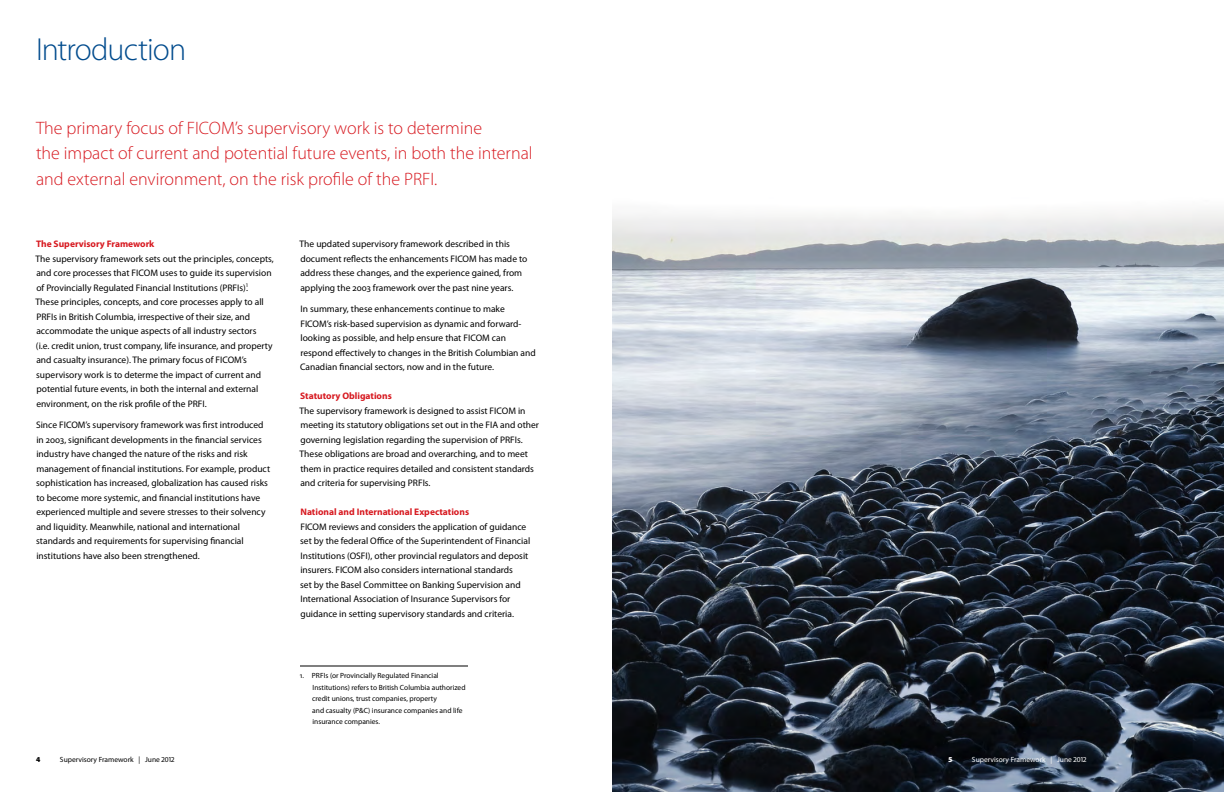
<style>
.page{position:relative;width:1224px;height:792px;background:#fff}
.page>*{position:absolute;margin:0;border:0;box-sizing:border-box;transform-origin:0 0}
.t1{font:300 32px "Myriad Pro";letter-spacing:-.03em;color:#004b8d}
.t2{font:300 18px/26px "Myriad Pro";color:#d71920}
.t3{font:9.5px/14.5px "Myriad Pro";color:#000}
.t4{font:700 9.5px "Myriad Pro";color:#d71920}
.t5{font:7.5px/11.5px "Myriad Pro";color:#000}
.t6{font:7.5px "Myriad Pro";color:#fff}
.t7{font:900 7.5px "Myriad Pro";color:#000}
.t8{font:900 7.5px "Myriad Pro";color:#fff}
</style>
<div class="page">
<img style="left:612px;top:210px;width:612px;height:582px">
<hr style="left:300px;top:666px;width:168px;height:1px;background:#000">
<h1 class="t1" style="left:36px;top:30px;width:152px">Introduction</h1>
<h2 class="t2" style="left:36px;top:114px;width:498px">The primary focus of FICOM’s supervisory work is to determine<br>the impact of current and potential future events, in both the internal and external environment, on the risk profile of the PRFI.</h2>
<p class="t4" style="left:36px;top:238px;width:120px">The Supervisory Framework</p>
<p class="t3" style="left:36px;top:251px;width:240px">The supervisory framework sets out the principles, concepts, and core processes that FICOM uses to guide its supervision of Provincially Regulated Financial Institutions (PRFIs).<sup>1<br></sup>These principles, concepts, and core processes apply to all PRFIs in British Columbia, irrespective of their size, and accommodate the unique aspects of all industry sectors<br>(i.e. credit union, trust company, life insurance, and property and casualty insurance). The primary focus of FICOM’s supervisory work is to determe the impact of current and potential future events, in both the internal and external environment, on the risk profile of the PRFI.</p>
<p class="t3" style="left:36px;top:418px;width:236px">Since FICOM’s supervisory framework was first introduced in 2003, significant developments in the financial services industry have changed the nature of the risks and risk management of financial institutions. For example, product sophistication has increased, globalization has caused risks to become more systemic, and financial institutions have experienced multiple and severe stresses to their solvency and liquidity. Meanwhile, national and international standards and requirements for supervising financial institutions have also been strengthened.</p>
<p class="t3" style="left:300px;top:237px;width:229px">The updated supervisory framework described in this document reflects the enhancements FICOM has made to address these changes, and the experience gained, from applying the 2003 framework over the past nine years.</p>
<p class="t3" style="left:300px;top:302px;width:237px">In summary, these enhancements continue to make FICOM’s risk-based supervision as dynamic and forward&shy;looking as possible, and help ensure that FICOM can respond effectively to changes in the British Columbian and Canadian financial sectors, now and in the future.</p>
<p class="t4" style="left:300px;top:390px;width:93px">Statutory Obligations</p>
<p class="t3" style="left:300px;top:403px;width:241px">The supervisory framework is designed to assist FICOM in meeting its statutory obligations set out in the FIA and other governing legislation regarding the supervision of PRFIs.<br>These obligations are broad and overarching, and to meet them in practice requires detailed and consistent standards and criteria for supervising PRFIs.</p>
<p class="t4" style="left:300px;top:506px;width:170px">National and International Expectations</p>
<p class="t3" style="left:300px;top:519px;width:232px">FICOM reviews and considers the application of guidance set by the federal Office of the Superintendent of Financial Institutions (OSFI), other provincial regulators and deposit insurers. FICOM also considers international standards<br>set by the Basel Committee on Banking Supervision and International Association of Insurance Supervisors for guidance in setting supervisory standards and criteria.</p>
<p class="t5" style="left:312px;top:670px;width:155px;text-indent:-12px">1. PRFIs (or Provincially Regulated Financial Institutions) refers to British Columbia authorized credit unions, trust companies, property<br>and casualty (P&amp;C) insurance companies and life insurance companies.</p>
<p class="t7" style="left:36px;top:754px;width:6px">4</p>
<p class="t5" style="left:60px;top:753px;width:116px">Supervisory Framework | June 2012</p>
<p class="t8" style="left:949px;top:754px;width:5px">5</p>
<p class="t6" style="left:972px;top:754px;width:116px">Supervisory Framework | June 2012</p>
</div>
